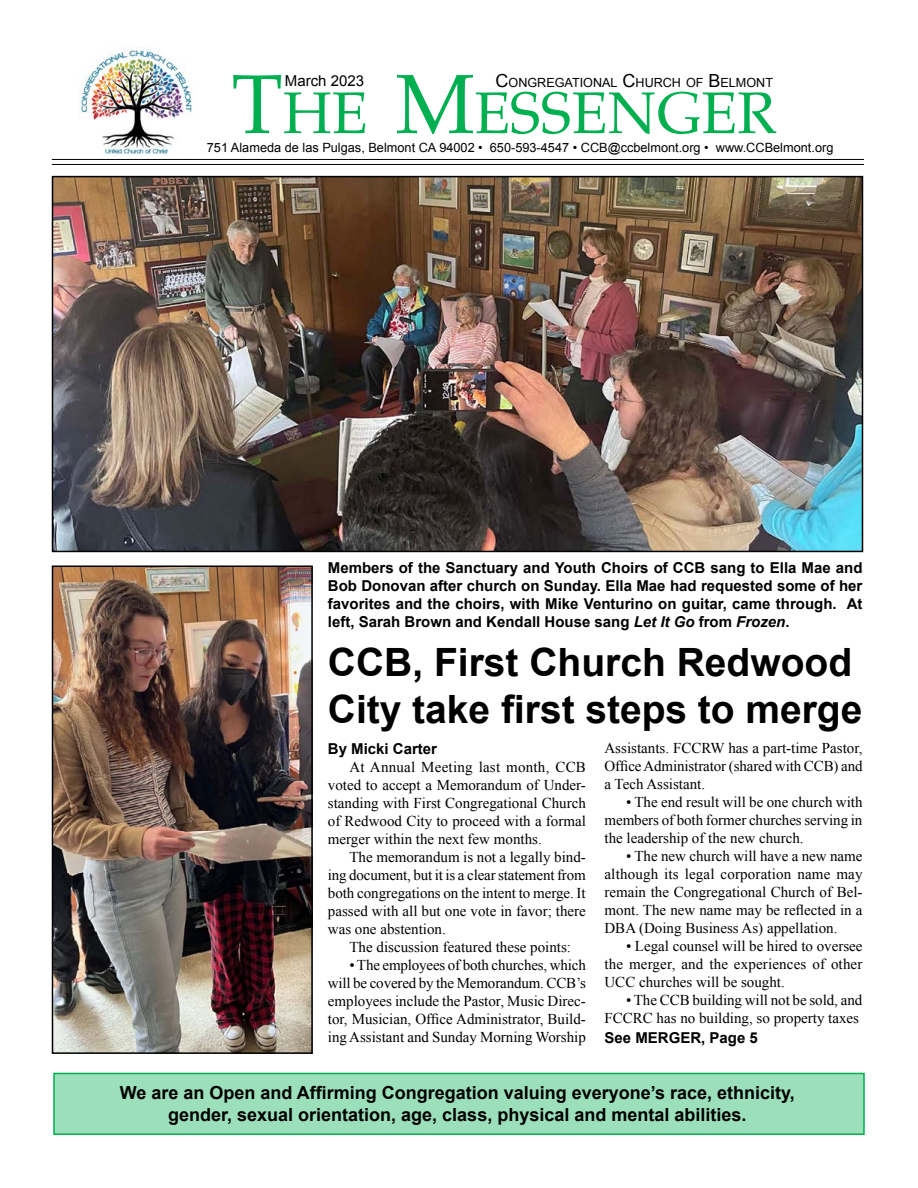
<style>
.page{position:relative;width:918px;height:1188px;background:#fff}
.page>*{position:absolute;margin:0;border:0;box-sizing:border-box;transform-origin:0 0}
.t1{font:58.8px "Palatino";color:#00b050}
.t2{font:700 39px/46.8px "Arial";color:#000}
.t3{font:700 18px/21.6px "Arial";color:#000;text-align:center}
.t4{font:15px/18px "Times New Roman";color:#000;text-align:justify}
.t5{font:700 15px/18px "Arial";color:#000;text-align:justify}
.t6{font:15px "Arial";color:#000}
.t7{font:12.75px "Arial";color:#000}
.t8{font:12.6px "Arial";color:#000}
.s1{font-size:18px}
.s2{font-size:84px}
.s3{font-style:italic}
</style>
<div class="page">
<div style="left:53px;top:1073px;width:812px;height:62px;background:#9ce0bb;border:2px solid #00b050"></div>
<hr style="left:52px;top:159px;width:812px;height:1px;background:#000">
<hr style="left:52px;top:164px;width:812px;height:1px;background:#000">
<img style="left:78px;top:47px;width:117px;height:109px">
<img style="left:55px;top:179px;width:805px;height:370px">
<div style="left:52px;top:176px;width:811px;height:376px;border:2px solid #000"></div>
<img style="left:55px;top:568px;width:255px;height:483px">
<div style="left:52px;top:565px;width:261px;height:489px;border:2px solid #000"></div>
<p class="t8" style="left:496px;top:74px;width:279px"><span class="s1">C</span>ONGREGATIONAL <span class="s1">C</span>HURCH OF <span class="s1">B</span>ELMONT</p>
<h1 class="t1" style="left:231px;top:64px;width:547px"><span class="s2">T</span>HE <span class="s2">M</span>ESSENGER</h1>
<p class="t6" style="left:285px;top:71px;width:81px">March 2023</p>
<p class="t7" style="left:207px;top:139px;width:628px">751 Alameda de las Pulgas, Belmont CA 94002 • 650-593-4547 • CCB@ccbelmont.org • www.CCBelmont.org</p>
<p class="t5" style="left:328px;top:560px;width:536px">Members of the Sanctuary and Youth Choirs of CCB sang to Ella Mae and Bob Donovan after church on Sunday. Ella Mae had requested some of her favorites and the choirs, with Mike Venturino on guitar, came through. At left, Sarah Brown and Kendall House sang <span class="s3">Let It Go</span> from <span class="s3">Frozen</span>.</p>
<h2 class="t2" style="left:328px;top:640px;width:536px">CCB, First Church Redwood<br>City take first steps to merge</h2>
<p class="t5" style="left:328px;top:740px;width:111px">By Micki Carter</p>
<p class="t4" style="left:328px;top:757px;width:260px;text-indent:22px">At Annual Meeting last month, CCB voted to accept a Memorandum of Under&shy;standing with First Congregational Church of Redwood City to proceed with a formal merger within the next few months.</p>
<p class="t4" style="left:328px;top:847px;width:260px;text-indent:22px">The memorandum is not a legally bind&shy;ing document, but it is a clear statement from both congregations on the intent to merge. It passed with all but one vote in favor; there was one abstention.</p>
<p class="t4" style="left:350px;top:937px;width:223px">The discussion featured these points:</p>
<p class="t4" style="left:328px;top:955px;width:260px;text-indent:22px">• The employees of both churches, which will be covered by the Memorandum. CCB’s employees include the Pastor, Music Direc&shy;tor, Musician, Office Administrator, Build&shy;ing Assistant and Sunday Morning Worship</p>
<p class="t4" style="left:604px;top:739px;width:260px">Assistants. FCCRW has a part-time Pastor, Office Administrator (shared with CCB) and a Tech Assistant.</p>
<p class="t4" style="left:604px;top:793px;width:260px;text-indent:22px">• The end result will be one church with members of both former churches serving in the leadership of the new church.</p>
<p class="t4" style="left:604px;top:847px;width:260px;text-indent:22px">• The new church will have a new name although its legal corporation name may remain the Congregational Church of Bel&shy;mont. The new name may be reflected in a DBA (Doing Business As) appellation.</p>
<p class="t4" style="left:604px;top:937px;width:260px;text-indent:22px">• Legal counsel will be hired to oversee the merger, and the experiences of other UCC churches will be sought.</p>
<p class="t4" style="left:604px;top:991px;width:259px;text-align:right">• The CCB building will not be sold, and<br>FCCRC has no building, so property taxes</p>
<p class="t5" style="left:604px;top:1029px;width:155px">See MERGER, Page 5</p>
<p class="t3" style="left:120px;top:1083px;width:677px">We are an Open and Affirming Congregation valuing everyone’s race, ethnicity, gender, sexual orientation, age, class, physical and mental abilities.</p>
</div>
